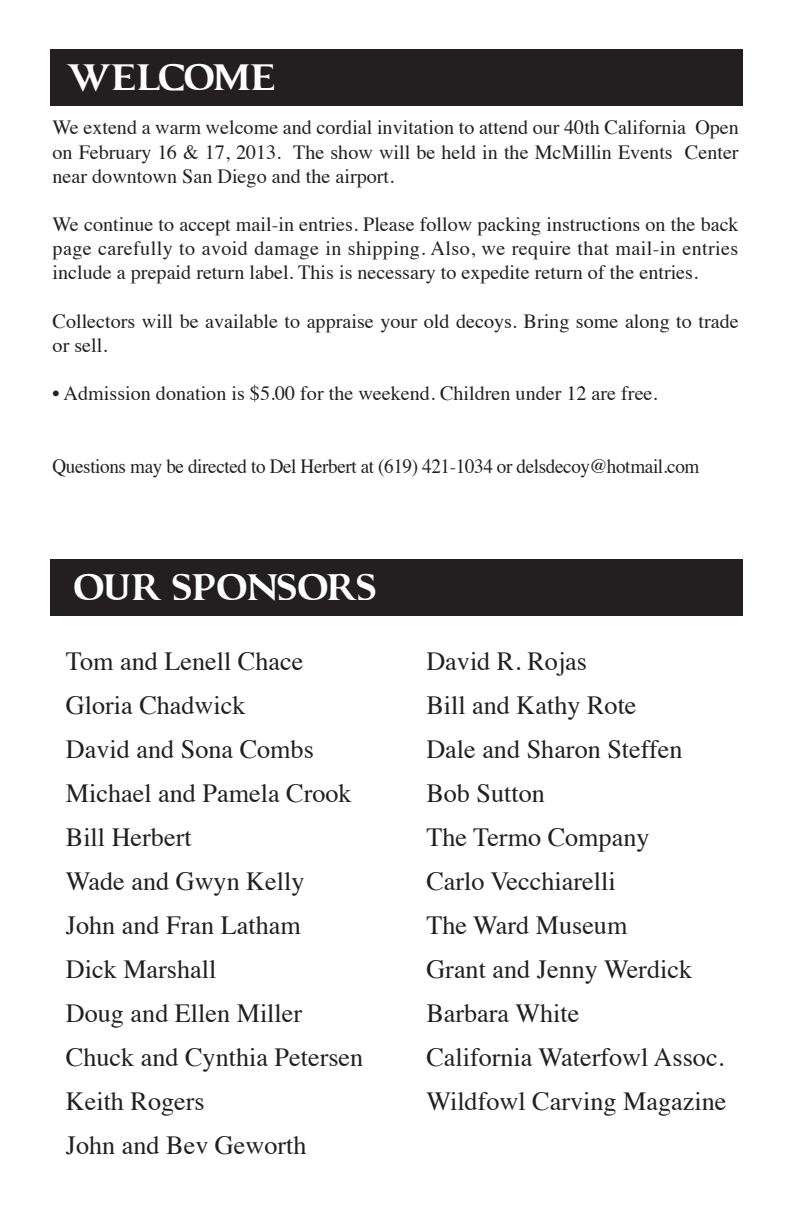
<style>
.page{position:relative;width:792px;height:1224px;background:#fff}
.page>*{position:absolute;margin:0;border:0;box-sizing:border-box;transform-origin:0 0}
.t1{font:32.2px "GRENDELBOLD";letter-spacing:.025em;color:#fff}
.t2{font:32.2px "GRENDELBOLD";letter-spacing:.055em;color:#fff}
.t3{font:26.2px/44px "Times";color:#231f20}
.t4{font:20.2px/24.2px "Times";color:#231f20;text-align:justify}
.t5{font:20.2px "Times";letter-spacing:-.02em;color:#231f20;scale:.95 1}
</style>
<div class="page">
<div style="left:50px;top:50px;width:692px;height:56px;background:#231f20"></div>
<div style="left:50px;top:559px;width:692px;height:56px;background:#231f20"></div>
<h1 class="t2" style="left:74px;top:52px;width:202px">WELCOME</h1>
<p class="t4" style="left:53px;top:114px;width:688px">We extend a warm welcome and cordial invitation to attend our 40th California Open on February 16 &amp; 17, 2013. The show will be held in the McMillin Events Center near downtown San Diego and the airport.</p>
<p class="t4" style="left:53px;top:210px;width:688px">We continue to accept mail-in entries. Please follow packing instructions on the back page carefully to avoid damage in shipping. Also, we require that mail-in entries include a prepaid return label. This is necessary to expedite return of the entries.</p>
<p class="t4" style="left:53px;top:307px;width:688px">Collectors will be available to appraise your old decoys. Bring some along to trade or sell.</p>
<p class="t4" style="left:53px;top:380px;width:606px">• Admission donation is $5.00 for the weekend. Children under 12 are free.</p>
<p class="t5" style="left:53px;top:447px;width:682px">Questions may be directed to Del Herbert at (619) 421-1034 or delsdecoy@hotmail.com</p>
<h1 class="t1" style="left:74px;top:562px;width:303px">OUR SPONSORS</h1>
<p class="t3" style="left:66px;top:637px;width:299px">Tom and Lenell Chace<br>Gloria Chadwick<br>David and Sona Combs<br>Michael and Pamela Crook<br>Bill Herbert<br>Wade and Gwyn Kelly<br>John and Fran Latham<br>Dick Marshall<br>Doug and Ellen Miller<br>Chuck and Cynthia Petersen<br>Keith Rogers<br>John and Bev Geworth</p>
<p class="t3" style="left:426px;top:637px;width:301px">David R. Rojas<br>Bill and Kathy Rote<br>Dale and Sharon Steffen<br>Bob Sutton<br>The Termo Company<br>Carlo Vecchiarelli<br>The Ward Museum<br>Grant and Jenny Werdick<br>Barbara White<br>California Waterfowl Assoc.<br>Wildfowl Carving Magazine</p>
</div>
